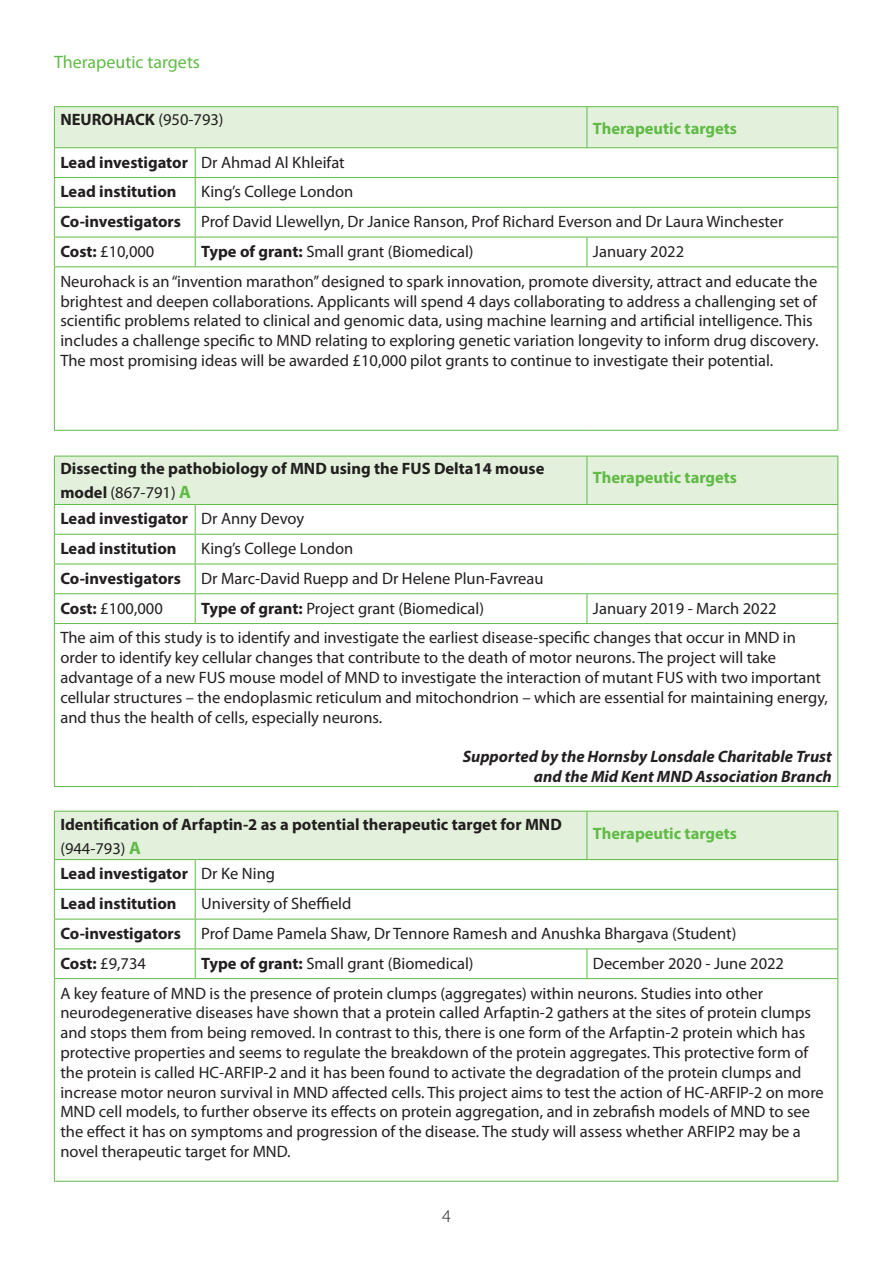
<style>
.page{position:relative;width:893px;height:1263px;background:#fff}
.page>*{position:absolute;margin:0;border:0;box-sizing:border-box;transform-origin:0 0}
.t1{font:18px "Myriad Pro";color:#60bb46}
.t2{font:300 18px "Myriad Pro";color:#231f20}
.t3{font:16.5px/19.8px "Myriad Pro";color:#231f20}
.t4{font:700 16.5px "Myriad Pro";color:#231f20}
.t5{font:italic 700 16.5px "Myriad Pro";color:#231f20}
.t6{font:700 16.5px "Myriad Pro";color:#60bb46}
.s1{font-weight:400}
.s2{font-weight:700}
.s3{font-weight:700;font-size:18px;color:#60bb46}
</style>
<div class="page">
<hr style="left:54px;top:106px;width:141px;height:1px;background:#60bb46">
<hr style="left:195px;top:106px;width:392px;height:1px;background:#60bb46">
<hr style="left:587px;top:106px;width:251px;height:1px;background:#60bb46">
<svg style="left:54px;top:107px;width:784px;height:159px"></svg>
<hr style="left:54px;top:266px;width:141px;height:1px;background:#60bb46">
<hr style="left:54px;top:267px;width:1px;height:163px;background:#60bb46">
<hr style="left:195px;top:266px;width:392px;height:1px;background:#60bb46">
<hr style="left:587px;top:266px;width:251px;height:1px;background:#60bb46">
<hr style="left:837px;top:267px;width:1px;height:163px;background:#60bb46">
<hr style="left:54px;top:430px;width:141px;height:1px;background:#60bb46">
<hr style="left:195px;top:430px;width:392px;height:1px;background:#60bb46">
<hr style="left:587px;top:430px;width:251px;height:1px;background:#60bb46">
<svg style="left:54px;top:811px;width:784px;height:167px"></svg>
<hr style="left:54px;top:978px;width:141px;height:1px;background:#60bb46">
<hr style="left:54px;top:979px;width:1px;height:202px;background:#60bb46">
<hr style="left:195px;top:978px;width:392px;height:1px;background:#60bb46">
<hr style="left:587px;top:978px;width:251px;height:1px;background:#60bb46">
<hr style="left:837px;top:979px;width:1px;height:202px;background:#60bb46">
<hr style="left:54px;top:1181px;width:141px;height:1px;background:#60bb46">
<hr style="left:195px;top:1181px;width:392px;height:1px;background:#60bb46">
<hr style="left:587px;top:1181px;width:251px;height:1px;background:#60bb46">
<svg style="left:54px;top:456px;width:784px;height:167px"></svg>
<hr style="left:54px;top:623px;width:141px;height:1px;background:#60bb46">
<hr style="left:54px;top:624px;width:1px;height:162px;background:#60bb46">
<hr style="left:195px;top:623px;width:392px;height:1px;background:#60bb46">
<hr style="left:587px;top:623px;width:251px;height:1px;background:#60bb46">
<hr style="left:837px;top:624px;width:1px;height:162px;background:#60bb46">
<hr style="left:54px;top:786px;width:141px;height:1px;background:#60bb46">
<hr style="left:195px;top:786px;width:392px;height:1px;background:#60bb46">
<hr style="left:587px;top:786px;width:251px;height:1px;background:#60bb46">
<p class="t1" style="left:54px;top:50px;width:148px">Therapeutic targets</p>
<p class="t4" style="left:60px;top:109px;width:165px">NEUROHACK <span class="s1">(950-793)</span></p>
<p class="t6" style="left:593px;top:118px;width:146px">Therapeutic targets</p>
<p class="t4" style="left:60px;top:151px;width:129px">Lead investigator</p>
<p class="t3" style="left:201px;top:152px;width:145px">Dr Ahmad Al Khleifat</p>
<p class="t4" style="left:60px;top:181px;width:118px">Lead institution</p>
<p class="t3" style="left:201px;top:182px;width:154px">King’s College London</p>
<p class="t4" style="left:60px;top:211px;width:122px">Co-investigators</p>
<p class="t3" style="left:201px;top:211px;width:584px">Prof David Llewellyn, Dr Janice Ranson, Prof Richard Everson and Dr Laura Winchester</p>
<p class="t3" style="left:60px;top:241px;width:96px"><span class="s2">Cost:</span> £10,000</p>
<p class="t3" style="left:201px;top:241px;width:274px"><span class="s2">Type of grant:</span> Small grant (Biomedical)</p>
<p class="t3" style="left:593px;top:241px;width:93px">January 2022</p>
<p class="t3" style="left:60px;top:271px;width:760px">Neurohack is an “invention marathon” designed to spark innovation, promote diversity, attract and educate the brightest and deepen collaborations. Applicants will spend 4 days collaborating to address a challenging set of scientific problems related to clinical and genomic data, using machine learning and artificial intelligence. This includes a challenge specific to MND relating to exploring genetic variation longevity to inform drug discovery.<br>The most promising ideas will be awarded £10,000 pilot grants to continue to investigate their potential.</p>
<p class="t4" style="left:60px;top:458px;width:486px">Dissecting the pathobiology of MND using the FUS Delta14 mouse</p>
<p class="t3" style="left:60px;top:483px;width:132px"><span class="s2">model</span> (867-791) <span class="s3">A</span></p>
<p class="t6" style="left:593px;top:467px;width:146px">Therapeutic targets</p>
<p class="t4" style="left:60px;top:508px;width:129px">Lead investigator</p>
<p class="t3" style="left:201px;top:509px;width:105px">Dr Anny Devoy</p>
<p class="t4" style="left:60px;top:538px;width:118px">Lead institution</p>
<p class="t3" style="left:201px;top:538px;width:154px">King’s College London</p>
<p class="t4" style="left:60px;top:568px;width:122px">Co-investigators</p>
<p class="t3" style="left:201px;top:568px;width:344px">Dr Marc-David Ruepp and Dr Helene Plun-Favreau</p>
<p class="t3" style="left:60px;top:598px;width:104px"><span class="s2">Cost:</span> £100,000</p>
<p class="t3" style="left:201px;top:598px;width:284px"><span class="s2">Type of grant:</span> Project grant (Biomedical)</p>
<p class="t3" style="left:593px;top:598px;width:185px">January 2019 - March 2022</p>
<p class="t3" style="left:60px;top:628px;width:737px">The aim of this study is to identify and investigate the earliest disease-specific changes that occur in MND in order to identify key cellular changes that contribute to the death of motor neurons. The project will take</p>
<p class="t3" style="left:60px;top:667px;width:769px">advantage of a new FUS mouse model of MND to investigate the interaction of mutant FUS with two important cellular structures – the endoplasmic reticulum and mitochondrion – which are essential for maintaining energy, and thus the health of cells, especially neurons.</p>
<p class="t5" style="left:463px;top:746px;width:371px">Supported by the Hornsby Lonsdale Charitable Trust</p>
<p class="t5" style="left:534px;top:766px;width:299px">and the Mid Kent MND Association Branch</p>
<p class="t4" style="left:60px;top:813px;width:503px">Identification of Arfaptin-2 as a potential therapeutic target for MND</p>
<p class="t3" style="left:60px;top:838px;width:82px">(944-793) <span class="s3">A</span></p>
<p class="t6" style="left:593px;top:822px;width:146px">Therapeutic targets</p>
<p class="t4" style="left:60px;top:863px;width:129px">Lead investigator</p>
<p class="t3" style="left:201px;top:864px;width:75px">Dr Ke Ning</p>
<p class="t4" style="left:60px;top:893px;width:118px">Lead institution</p>
<p class="t3" style="left:201px;top:893px;width:152px">University of Sheffield</p>
<p class="t4" style="left:60px;top:923px;width:122px">Co-investigators</p>
<p class="t3" style="left:201px;top:923px;width:537px">Prof Dame Pamela Shaw, Dr Tennore Ramesh and Anushka Bhargava (Student)</p>
<p class="t3" style="left:60px;top:953px;width:87px"><span class="s2">Cost:</span> £9,734</p>
<p class="t3" style="left:201px;top:953px;width:274px"><span class="s2">Type of grant:</span> Small grant (Biomedical)</p>
<p class="t3" style="left:593px;top:953px;width:193px">December 2020 - June 2022</p>
<p class="t3" style="left:60px;top:983px;width:765px">A key feature of MND is the presence of protein clumps (aggregates) within neurons. Studies into other neurodegenerative diseases have shown that a protein called Arfaptin-2 gathers at the sites of protein clumps and stops them from being removed. In contrast to this, there is one form of the Arfaptin-2 protein which has protective properties and seems to regulate the breakdown of the protein aggregates. This protective form of the protein is called HC-ARFIP-2 and it has been found to activate the degradation of the protein clumps and increase motor neuron survival in MND affected cells. This project aims to test the action of HC-ARFIP-2 on more MND cell models, to further observe its effects on protein aggregation, and in zebrafish models of MND to see the effect it has on symptoms and progression of the disease. The study will assess whether ARFIP2 may be a novel therapeutic target for MND.</p>
<p class="t2" style="left:442px;top:1206px;width:10px">4</p>
</div>
